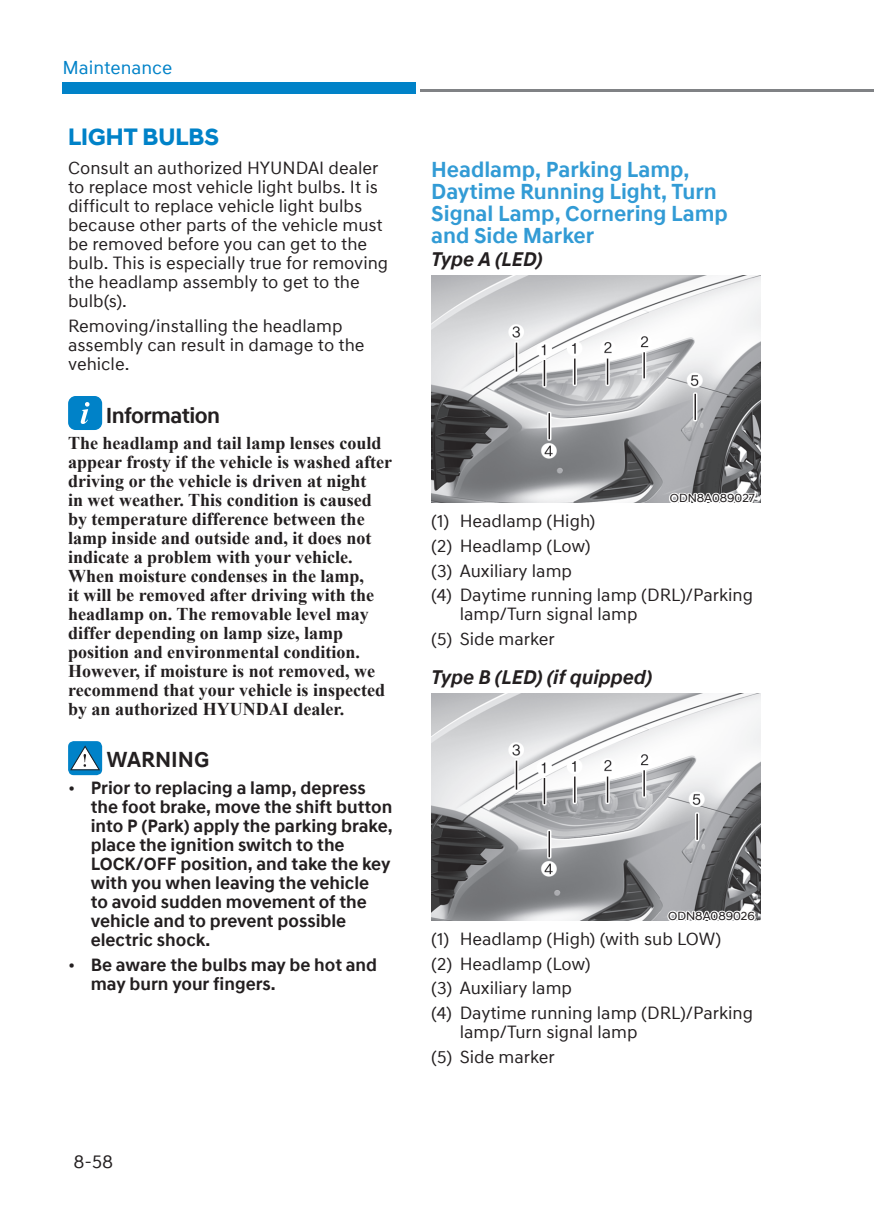
<style>
.page{position:relative;width:874px;height:1225px;background:#fff}
.page>*{position:absolute;margin:0;border:0;box-sizing:border-box;transform-origin:0 0}
.t1{font:700 24px "Hyundai Sans Head Office";color:#0082c8}
.t2{font:700 22px/22px "Hyundai Sans Text Office";color:#329bd5}
.t3{font:700 22px "Hyundai Sans Text Office";letter-spacing:-.025em;color:#231f20}
.t4{font:700 22px "Hyundai Sans Text Office";color:#231f20}
.t5{font:italic 700 20px "Hyundai Sans Text Office";color:#231f20}
.t6{font:19px "Hyundai Sans Text Office";color:#0082c8}
.t7{font:19px "Hyundai Sans Text Office";color:#231f20}
.t8{font:18px/19px "Hyundai Sans Text Office";color:#231f20}
.t9{font:700 18px/19px "Times New Roman";color:#231f20}
.t10{font:700 18px/19px "Hyundai Sans Text Office";color:#231f20}
.t11{font:12px "Hyundai Sans Head Office";color:#231f20}
.s1{font-weight:400}
</style>
<div class="page">
<hr style="left:420px;top:90px;width:453px;height:2px;background:#808285">
<div style="left:62px;top:82px;width:354px;height:12px;background:#0082c8"></div>
<svg style="left:68px;top:396px;width:34px;height:34px"></svg>
<div style="left:68px;top:741px;width:34px;height:34px;background:#0082c8;border-radius:6px"></div>
<svg style="left:70px;top:745px;width:30px;height:25px"></svg>
<img style="left:431px;top:276px;width:329px;height:226px">
<svg style="left:666px;top:488px;width:91px;height:15px"></svg>
<img style="left:431px;top:693px;width:329px;height:227px">
<svg style="left:665px;top:906px;width:92px;height:15px"></svg>
<p class="t6" style="left:62px;top:56px;width:111px">Maintenance</p>
<h1 class="t1" style="left:68px;top:122px;width:106px">Light Bulbs</h1>
<p class="t8" style="left:68px;top:158px;width:321px">Consult an authorized HYUNDAI dealer to replace most vehicle light bulbs. It is difficult to replace vehicle light bulbs because other parts of the vehicle must be removed before you can get to the bulb. This is especially true for removing the headlamp assembly to get to the bulb(s).</p>
<p class="t8" style="left:68px;top:316px;width:298px">Removing/installing the headlamp assembly can result in damage to the vehicle.</p>
<p class="t3" style="left:106px;top:402px;width:116px">Information</p>
<p class="t9" style="left:68px;top:433px;width:325px">The headlamp and tail lamp lenses could appear frosty if the vehicle is washed after driving or the vehicle is driven at night<br>in wet weather. This condition is caused by temperature difference between the lamp inside and outside and, it does not indicate a problem with your vehicle.<br>When moisture condenses in the lamp,<br>it will be removed after driving with the headlamp on. The removable level may differ depending on lamp size, lamp position and environmental condition.<br>However, if moisture is not removed, we recommend that your vehicle is inspected by an authorized HYUNDAI dealer.</p>
<p class="t4" style="left:107px;top:746px;width:104px">WARNING</p>
<p class="t10" style="left:91px;top:778px;width:303px;text-indent:-23px"><span class="s1">•</span> Prior to replacing a lamp, depress the foot brake, move the shift button into P (Park) apply the parking brake, place the ignition switch to the<br>LOCK/OFF position, and take the key with you when leaving the vehicle<br>to avoid sudden movement of the vehicle and to prevent possible electric shock.</p>
<p class="t10" style="left:91px;top:955px;width:288px;text-indent:-23px"><span class="s1">•</span> Be aware the bulbs may be hot and may burn your fingers.</p>
<p class="t7" style="left:73px;top:1149px;width:41px">8-58</p>
<p class="t2" style="left:431px;top:159px;width:298px">Headlamp, Parking Lamp,<br>Daytime Running Light, Turn<br>Signal Lamp, Cornering Lamp and Side Marker</p>
<p class="t5" style="left:431px;top:247px;width:113px">Type A (LED)</p>
<p class="t11" style="left:669px;top:491px;width:86px">ODN8A089027</p>
<p class="t8" style="left:431px;top:509px;width:323px;line-height:24.6px">(1) Headlamp (High)<br>(2) Headlamp (Low)<br>(3) Auxiliary lamp<br>(4) Daytime running lamp (DRL)/Parking</p>
<p class="t8" style="left:431px;top:602px;width:208px;line-height:24.6px;text-indent:28px">lamp/Turn signal lamp (5) Side marker</p>
<p class="t5" style="left:431px;top:665px;width:222px">Type B (LED) (if quipped)</p>
<p class="t11" style="left:668px;top:909px;width:88px">ODN8A089026</p>
<p class="t8" style="left:431px;top:926px;width:323px;line-height:24.6px">(1) Headlamp (High) (with sub LOW)<br>(2) Headlamp (Low)<br>(3) Auxiliary lamp<br>(4) Daytime running lamp (DRL)/Parking</p>
<p class="t8" style="left:431px;top:1019px;width:208px;line-height:24.6px;text-indent:28px">lamp/Turn signal lamp (5) Side marker</p>
</div>
